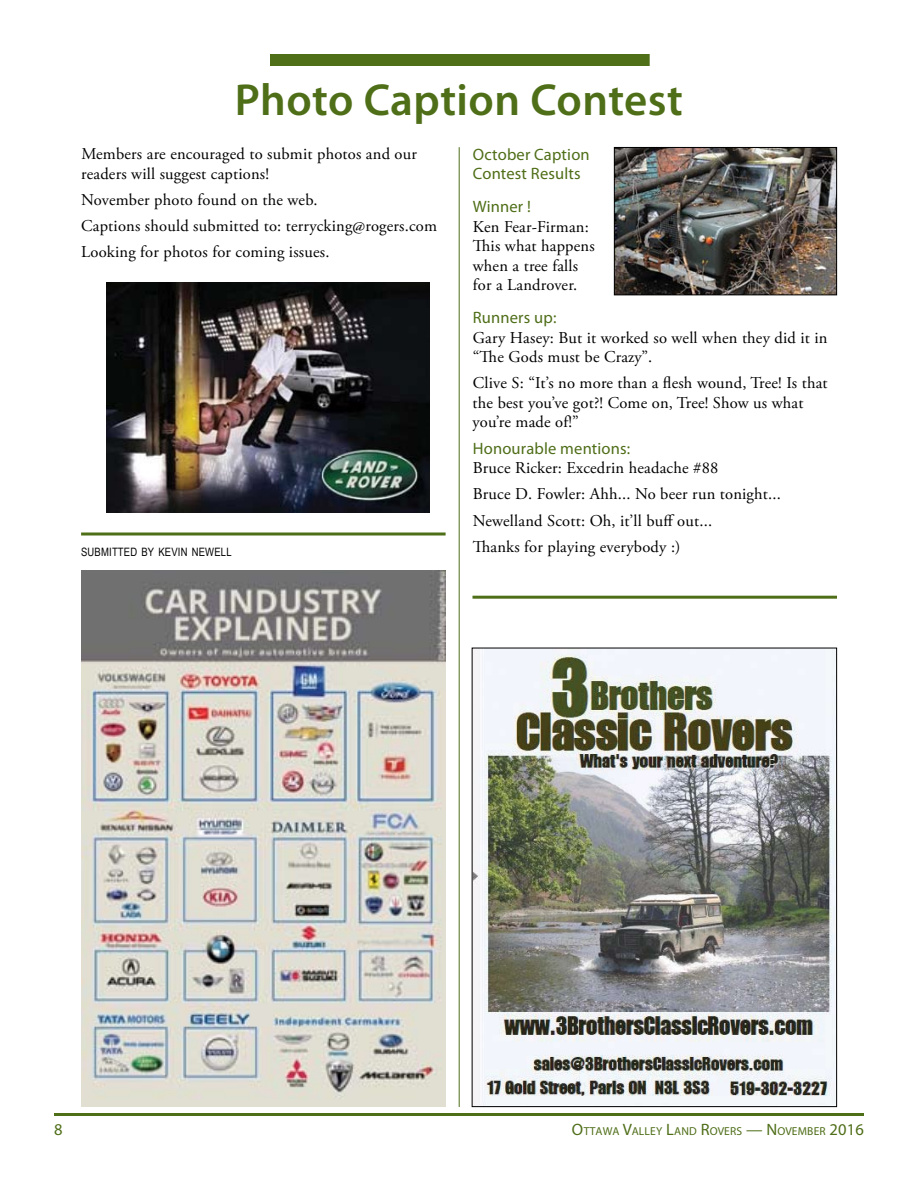
<style>
.page{position:relative;width:918px;height:1188px;background:#fff}
.page>*{position:absolute;margin:0;border:0;box-sizing:border-box;transform-origin:0 0}
.t1{font:600 45px "Myriad Pro";letter-spacing:.01em;color:#4f6e18}
.t2{font:16.5px/19.5px "Adobe Garamond Pro";letter-spacing:.01em;color:#000}
.t3{font:16.5px/19.5px "Myriad Pro";letter-spacing:.01em;color:#4f6e18}
.t4{font:11.55px "Myriad Pro";letter-spacing:.015em;color:#4f6e18}
.t5{font:11.55px "Arial Narrow";letter-spacing:.015em;color:#000}
.s1{font-size:16.5px}
</style>
<div class="page">
<hr style="left:54px;top:1113px;width:810px;height:3px;background:#4f6e18">
<div style="left:270px;top:54px;width:380px;height:12px;background:#4f6e18"></div>
<hr style="left:459px;top:147px;width:1px;height:960px;background:#4f6e18">
<img style="left:616px;top:149px;width:219px;height:144px">
<div style="left:614px;top:147px;width:223px;height:148px;border:1px solid #000"></div>
<hr style="left:472px;top:596px;width:365px;height:3px;background:#4f6e18">
<img style="left:474px;top:650px;width:361px;height:455px">
<img style="left:106px;top:282px;width:324px;height:230px">
<img style="left:81px;top:570px;width:365px;height:537px">
<svg style="left:81px;top:532px;width:365px;height:4px"></svg>
<h1 class="t1" style="left:235px;top:71px;width:450px">Photo Caption Contest</h1>
<p class="t2" style="left:81px;top:145px;width:337px">Members are encouraged to submit photos and our readers will suggest captions!</p>
<p class="t2" style="left:81px;top:187px;width:357px;line-height:26.2px">November photo found on the web.<br>Captions should submitted to: terrycking@rogers.com<br>Looking for photos for coming issues.</p>
<p class="t3" style="left:473px;top:144px;width:118px">October Caption<br>Contest Results</p>
<p class="t3" style="left:473px;top:197px;width:60px">Winner !</p>
<p class="t2" style="left:473px;top:217px;width:124px">Ken Fear-Firman:<br>This what happens when a tree falls for a Landrover.</p>
<p class="t3" style="left:473px;top:308px;width:85px">Runners up:</p>
<p class="t2" style="left:473px;top:328px;width:356px">Gary Hasey: But it worked so well when they did it in “The Gods must be Crazy”.</p>
<p class="t2" style="left:473px;top:374px;width:357px">Clive S: “It’s no more than a flesh wound, Tree! Is that the best you’ve got?! Come on, Tree! Show us what you’re made of!”</p>
<p class="t3" style="left:473px;top:438px;width:159px">Honourable mentions:</p>
<p class="t2" style="left:473px;top:455px;width:310px;line-height:26.2px">Bruce Ricker: Excedrin headache #88<br>Bruce D. Fowler: Ahh... No beer run tonight...<br>Newelland Scott: Oh, it’ll buff out...<br>Thanks for playing everybody :)</p>
<p class="t5" style="left:81px;top:545px;width:152px">SUBMITTED BY KEVIN NEWELL</p>
<p class="t4" style="left:572px;top:1124px;width:294px"><span class="s1">O</span>ttawa <span class="s1">V</span>alley <span class="s1">L</span>and <span class="s1">R</span>overs <span class="s1">— N</span> ovember <span class="s1">2016</span></p>
</div>
